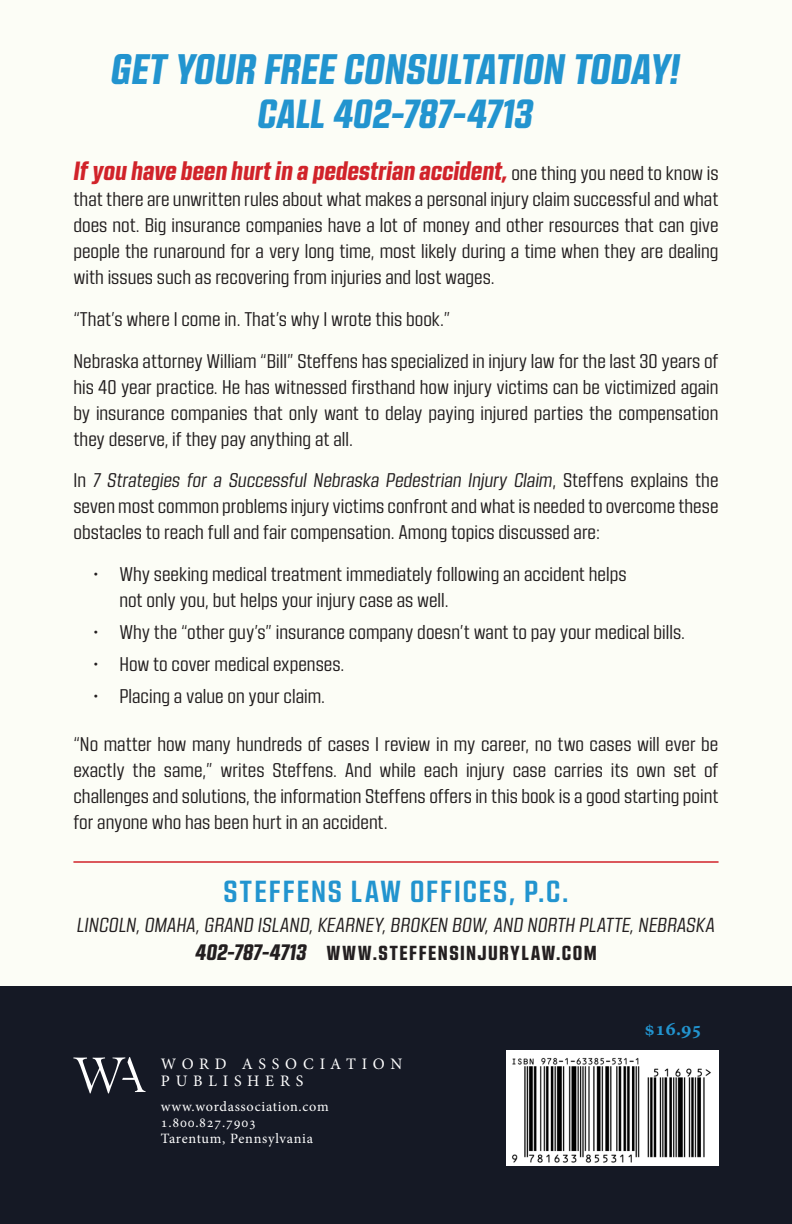
<style>
.page{position:relative;width:792px;height:1224px;background:#fff}
.page>*{position:absolute;margin:0;border:0;box-sizing:border-box;transform-origin:0 0}
.t1{font:italic 900 42px "Kuunari";letter-spacing:.005em;color:#2294cf}
.t2{font:italic 900 40px "Kuunari";letter-spacing:-.01em;color:#2294cf}
.t3{font:700 30px "Kuunari";letter-spacing:.06em;color:#2294cf}
.t4{font:italic 900 26px "Kuunari";color:#d1232a}
.t5{font:italic 20px "Kuunari";letter-spacing:.005em;color:#231f20}
.t6{font:900 20px "Kuunari";letter-spacing:.07em;color:#231f20}
.t7{font:700 20px "Minion Pro";color:#2294cf}
.Paragraph_Style_1{font:19.6px/26px "Kuunari";color:#231f20;text-align:justify}
.t8{font:16px "Minion Pro";letter-spacing:.36em;color:#fff}
.t9{font:14.2px "Minion Pro";letter-spacing:.05em;color:#fff}
.s1{font-weight:400;font-style:normal;font-size:19.6px;color:#231f20}
.s2{font-style:italic}
.s3{font-style:italic;font-size:22px}
</style>
<div class="page">
<hr style="left:73px;top:861px;width:646px;height:2px;background:#d1232a">
<div style="left:0;top:986px;width:792px;height:238px;background:#151925"></div>
<svg style="left:73px;top:1057px;width:73px;height:36px"></svg>
<div style="left:506px;top:1051px;width:213px;height:115px;background:#fff"></div>
<img style="left:512px;top:1057px;width:199px;height:106px">
<p class="t1" style="left:111px;top:44px;width:570px">GET YOUR FREE CONSULTATION TODAY!</p>
<p class="t2" style="left:258px;top:90px;width:277px">CALL 402-787-4713</p>
<p class="t4" style="left:73px;top:156px;width:647px">If you have been hurt in a pedestrian accident, <span class="s1">one thing you need to know is</span></p>
<p class="Paragraph_Style_1" style="left:73px;top:186px;width:647px">that there are unwritten rules about what makes a personal injury claim successful and what does not. Big insurance companies have a lot of money and other resources that can give people the runaround for a very long time, most likely during a time when they are dealing with issues such as recovering from injuries and lost wages.</p>
<p class="Paragraph_Style_1" style="left:73px;top:306px;width:379px">“That’s where I come in. That’s why I wrote this book.”</p>
<p class="Paragraph_Style_1" style="left:73px;top:348px;width:647px">Nebraska attorney William “Bill” Steffens has specialized in injury law for the last 30 years of his 40 year practice. He has witnessed firsthand how injury victims can be victimized again by insurance companies that only want to delay paying injured parties the compensation they deserve, if they pay anything at all.</p>
<p class="Paragraph_Style_1" style="left:73px;top:467px;width:647px">In <span class="s2">7 Strategies for a Successful Nebraska Pedestrian Injury Claim</span>, Steffens explains the seven most common problems injury victims confront and what is needed to overcome these obstacles to reach full and fair compensation. Among topics discussed are:</p>
<p class="Paragraph_Style_1" style="left:119px;top:561px;width:509px;text-indent:-26px">• Why seeking medical treatment immediately following an accident helps not only you, but helps your injury case as well.</p>
<p class="Paragraph_Style_1" style="left:93px;top:619px;width:593px">• Why the “other guy’s” insurance company doesn’t want to pay your medical bills.</p>
<p class="Paragraph_Style_1" style="left:93px;top:651px;width:252px">• How to cover medical expenses.</p>
<p class="Paragraph_Style_1" style="left:93px;top:683px;width:233px">• Placing a value on your claim.</p>
<p class="Paragraph_Style_1" style="left:73px;top:731px;width:647px">“No matter how many hundreds of cases I review in my career, no two cases will ever be exactly the same,” writes Steffens. And while each injury case carries its own set of challenges and solutions, the information Steffens offers in this book is a good starting point for anyone who has been hurt in an accident.</p>
<p class="t3" style="left:223px;top:874px;width:347px">STEFFENS LAW OFFICES, P.C.</p>
<p class="t5" style="left:77px;top:913px;width:640px">LINCOLN, OMAHA, GRAND ISLAND, KEARNEY, BROKEN BOW, AND NORTH PLATTE, NEBRASKA</p>
<p class="t6" style="left:195px;top:941px;width:403px"><span class="s3">402-787-4713</span> WWW.STEFFENSINJURYLAW.COM</p>
<p class="t8" style="left:161px;top:1053px;width:243px">WORD ASSOCIATION</p>
<p class="t8" style="left:161px;top:1071px;width:144px">PUBLISHERS</p>
<p class="t9" style="left:161px;top:1097px;width:169px">www.wordassociation.com</p>
<p class="t9" style="left:161px;top:1113px;width:97px">1.800.827.7903</p>
<p class="t9" style="left:161px;top:1129px;width:154px">Tarentum, Pennsylvania</p>
<p class="t7" style="left:645px;top:1015px;width:59px">$16.95</p>
</div>
